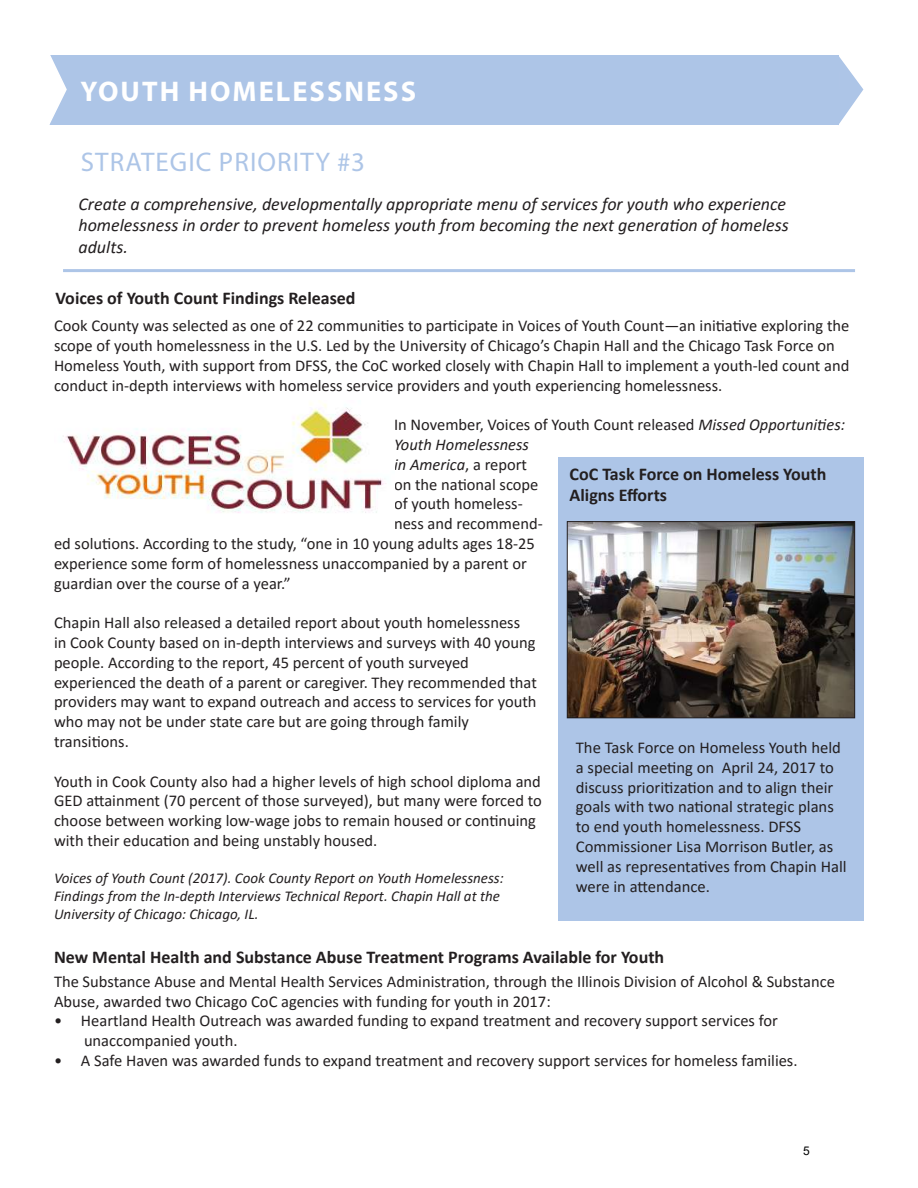
<style>
.page{position:relative;width:918px;height:1188px;background:#fff}
.page>*{position:absolute;margin:0;border:0;box-sizing:border-box;transform-origin:0 0}
.t1{font:700 28.5px "Myriad Pro";letter-spacing:.07em;color:#fff}
.t2{font:27px "Myriad Pro";letter-spacing:.04em;color:#adc5e7}
.t3{font:italic 18px/21.6px "Calibri";color:#231f20}
.t4{font:700 18px/21.6px "Calibri";color:#231f20}
.t5{font:16.5px/19.8px "Calibri";color:#231f20}
.t6{font:italic 16.5px "Calibri";color:#231f20}
.t7{font:italic 15px/18px "Calibri";color:#231f20}
.t8{font:12px "Arial";color:#000}
.s1{font-style:italic}
.s2{font-style:normal}
</style>
<div class="page">
<div style="left:68px;top:56px;width:771px;height:69px;background:#adc5e7"></div>
<svg style="left:49px;top:55px;width:19px;height:70px"></svg>
<hr style="left:63px;top:269px;width:792px;height:3px;background:#adc5e7">
<svg style="left:837px;top:55px;width:27px;height:69px"></svg>
<div style="left:558px;top:457px;width:306px;height:464px;background:#adc5e7"></div>
<img style="left:569px;top:523px;width:284px;height:193px">
<div style="left:567px;top:521px;width:288px;height:197px;border:1px solid #231f20"></div>
<img style="left:66px;top:403px;width:320px;height:110px">
<h1 class="t1" style="left:80px;top:73px;width:337px">YOUTH HOMELESSNESS</h1>
<h2 class="t2" style="left:81px;top:145px;width:286px">STRATEGIC PRIORITY #3</h2>
<p class="t3" style="left:78px;top:192px;width:712px">Create a comprehensive, developmentally appropriate menu of services for youth who experience homelessness in order to prevent homeless youth from becoming the next generation of homeless adults.</p>
<p class="t4" style="left:56px;top:286px;width:302px">Voices of Youth Count Findings Released</p>
<p class="t5" style="left:54px;top:315px;width:797px">Cook County was selected as one of 22 communities to participate in Voices of Youth Count—an initiative exploring the scope of youth homelessness in the U.S. Led by the University of Chicago’s Chapin Hall and the Chicago Task Force on Homeless Youth, with support from DFSS, the CoC worked closely with Chapin Hall to implement a youth-led count and conduct in-depth interviews with homeless service providers and youth experiencing homelessness.</p>
<p class="t5" style="left:394px;top:414px;width:453px">In November, Voices of Youth Count released <span class="s1">Missed Opportunities:</span></p>
<p class="t6" style="left:394px;top:433px;width:136px">Youth Homelessness</p>
<p class="t6" style="left:394px;top:453px;width:135px">in America<span class="s2">, a report</span></p>
<p class="t5" style="left:394px;top:474px;width:146px">on the national scope</p>
<p class="t5" style="left:394px;top:494px;width:130px">of youth homeless-</p>
<p class="t5" style="left:394px;top:513px;width:150px">ness and recommend-</p>
<p class="t5" style="left:54px;top:533px;width:482px">ed solutions. According to the study, “one in 10 young adults ages 18-25</p>
<p class="t5" style="left:54px;top:553px;width:474px">experience some form of homelessness unaccompanied by a parent or</p>
<p class="t5" style="left:54px;top:573px;width:238px">guardian over the course of a year.”</p>
<p class="t5" style="left:54px;top:612px;width:484px">Chapin Hall also released a detailed report about youth homelessness<br>in Cook County based on in-depth interviews and surveys with 40 young people. According to the report, 45 percent of youth surveyed experienced the death of a parent or caregiver. They recommended that providers may want to expand outreach and access to services for youth who may not be under state care but are going through family transitions.</p>
<p class="t5" style="left:54px;top:771px;width:489px">Youth in Cook County also had a higher levels of high school diploma and GED attainment (70 percent of those surveyed), but many were forced to choose between working low-wage jobs to remain housed or continuing with their education and being unstably housed.</p>
<p class="t7" style="left:54px;top:869px;width:451px">Voices of Youth Count (2017). Cook County Report on Youth Homelessness:<br>Findings from the In-depth Interviews Technical Report. Chapin Hall at the<br>University of Chicago: Chicago, IL.</p>
<p class="t4" style="left:54px;top:946px;width:612px">New Mental Health and Substance Abuse Treatment Programs Available for Youth</p>
<p class="t5" style="left:54px;top:971px;width:782px">The Substance Abuse and Mental Health Services Administration, through the Illinois Division of Alcohol &amp; Substance<br>Abuse, awarded two Chicago CoC agencies with funding for youth in 2017:</p>
<p class="t5" style="left:84px;top:1010px;width:695px;text-indent:-30px">• Heartland Health Outreach was awarded funding to expand treatment and recovery support services for unaccompanied youth.</p>
<p class="t5" style="left:54px;top:1050px;width:745px">• A Safe Haven was awarded funds to expand treatment and recovery support services for homeless families.</p>
<p class="t4" style="left:570px;top:462px;width:258px">CoC Task Force on Homeless Youth<br>Aligns Efforts</p>
<p class="t5" style="left:576px;top:737px;width:272px">The Task Force on Homeless Youth held a special meeting on April 24, 2017 to discuss prioritization and to align their goals with two national strategic plans to end youth homelessness. DFSS Commissioner Lisa Morrison Butler, as well as representatives from Chapin Hall were in attendance.</p>
<p class="t8" style="left:803px;top:1143px;width:8px">5</p>
</div>
